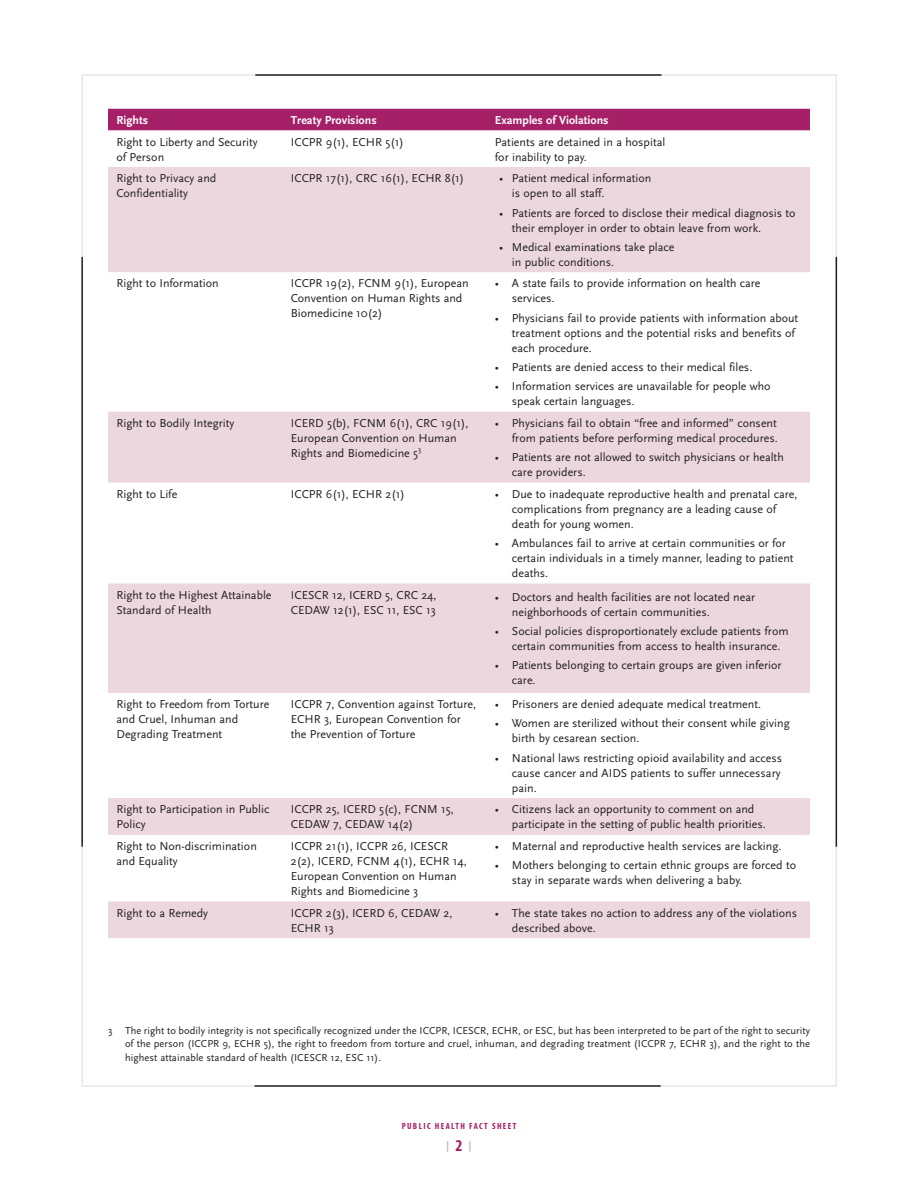
<style>
.page{position:relative;width:918px;height:1188px;background:#fff}
.page>*{position:absolute;margin:0;border:0;box-sizing:border-box;transform-origin:0 0}
.t1{font:12px/15px "Scala Sans";color:#231f20}
.t2{font:700 12px "Scala Sans";color:#fff}
.t3{font:10.5px/13.5px "Scala Sans";letter-spacing:.005em;color:#231f20;text-align:justify}
.t4{font:900 10.5px "Myriad Pro";color:#bcbdc0}
.t5{font:700 condensed 9px "Myriad Pro";letter-spacing:.15em;color:#a62067}
.s1{font-weight:700;font-stretch:condensed;font-size:16.5px;color:#a62067}
</style>
<div class="page">
<hr style="left:255px;top:74px;width:407px;height:2px;background:#231f20">
<hr style="left:255px;top:1085px;width:406px;height:2px;background:#231f20">
<hr style="left:836px;top:257px;width:1px;height:590px;background:#231f20">
<hr style="left:81px;top:257px;width:2px;height:590px;background:#231f20">
<div style="left:108px;top:109px;width:702px;height:21px;background:#a62067"></div>
<svg style="left:108px;top:167px;width:702px;height:771px"></svg>
<p class="t2" style="left:117px;top:115px;width:33px">Rights</p>
<p class="t2" style="left:291px;top:115px;width:87px">Treaty Provisions</p>
<p class="t2" style="left:495px;top:115px;width:115px">Examples of Violations</p>
<p class="t1" style="left:117px;top:135px;width:143px">Right to Liberty and Security of Person</p>
<p class="t1" style="left:291px;top:135px;width:114px">ICCPR 9(1), ECHR 5(1)</p>
<p class="t1" style="left:495px;top:135px;width:172px">Patients are detained in a hospital for inability to pay.</p>
<p class="t1" style="left:117px;top:172px;width:101px">Right to Privacy and<br>Confidentiality</p>
<p class="t1" style="left:291px;top:172px;width:175px">ICCPR 17(1), CRC 16(1), ECHR 8(1)</p>
<p class="t1" style="left:512px;top:172px;width:141px;text-indent:-13px">• Patient medical information is open to all staff.</p>
<p class="t1" style="left:512px;top:206px;width:285px;text-indent:-13px">• Patients are forced to disclose their medical diagnosis to their employer in order to obtain leave from work.</p>
<p class="t1" style="left:512px;top:240px;width:164px;text-indent:-13px">• Medical examinations take place in public conditions.</p>
<p class="t1" style="left:117px;top:277px;width:104px">Right to Information</p>
<p class="t1" style="left:291px;top:277px;width:179px">ICCPR 19(2), FCNM 9(1), European<br>Convention on Human Rights and<br>Biomedicine 10(2)</p>
<p class="t1" style="left:512px;top:277px;width:250px;text-indent:-17px">• A state fails to provide information on health care services.</p>
<p class="t1" style="left:512px;top:311px;width:288px;text-indent:-17px">• Physicians fail to provide patients with information about treatment options and the potential risks and benefits of each procedure.</p>
<p class="t1" style="left:495px;top:361px;width:259px">• Patients are denied access to their medical files.</p>
<p class="t1" style="left:512px;top:380px;width:260px;text-indent:-17px">• Information services are unavailable for people who speak certain languages.</p>
<p class="t1" style="left:117px;top:417px;width:119px">Right to Bodily Integrity</p>
<p class="t1" style="left:291px;top:417px;width:179px">ICERD 5(b), FCNM 6(1), CRC 19(1),<br>European Convention on Human<br>Rights and Biomedicine 5<sup>3</sup></p>
<p class="t1" style="left:495px;top:417px;width:284px;text-align:right">• Physicians fail to obtain “free and informed” consent from patients before performing medical procedures.</p>
<p class="t1" style="left:512px;top:451px;width:273px;text-indent:-17px">• Patients are not allowed to switch physicians or health care providers.</p>
<p class="t1" style="left:117px;top:487px;width:62px">Right to Life</p>
<p class="t1" style="left:291px;top:487px;width:115px">ICCPR 6(1), ECHR 2(1)</p>
<p class="t1" style="left:512px;top:487px;width:287px;text-indent:-17px">• Due to inadequate reproductive health and prenatal care, complications from pregnancy are a leading cause of death for young women.</p>
<p class="t1" style="left:512px;top:537px;width:283px;text-indent:-17px">• Ambulances fail to arrive at certain communities or for certain individuals in a timely manner, leading to patient deaths.</p>
<p class="t1" style="left:117px;top:588px;width:156px">Right to the Highest Attainable<br>Standard of Health</p>
<p class="t1" style="left:291px;top:588px;width:147px">ICESCR 12, ICERD 5, CRC 24,<br>CEDAW 12(1), ESC 11, ESC 13</p>
<p class="t1" style="left:512px;top:591px;width:245px;text-indent:-17px">• Doctors and health facilities are not located near neighborhoods of certain communities.</p>
<p class="t1" style="left:512px;top:625px;width:278px;text-indent:-17px">• Social policies disproportionately exclude patients from certain communities from access to health insurance.</p>
<p class="t1" style="left:512px;top:659px;width:271px;text-indent:-17px">• Patients belonging to certain groups are given inferior care.</p>
<p class="t1" style="left:117px;top:698px;width:154px">Right to Freedom from Torture and Cruel, Inhuman and<br>Degrading Treatment</p>
<p class="t1" style="left:291px;top:698px;width:187px">ICCPR 7, Convention against Torture,<br>ECHR 3, European Convention for the Prevention of Torture</p>
<p class="t1" style="left:495px;top:698px;width:268px">• Prisoners are denied adequate medical treatment.</p>
<p class="t1" style="left:512px;top:717px;width:279px;text-indent:-17px">• Women are sterilized without their consent while giving birth by cesarean section.</p>
<p class="t1" style="left:512px;top:751px;width:272px;text-indent:-17px">• National laws restricting opioid availability and access cause cancer and AIDS patients to suffer unnecessary pain.</p>
<p class="t1" style="left:117px;top:803px;width:154px">Right to Participation in Public<br>Policy</p>
<p class="t1" style="left:291px;top:803px;width:164px">ICCPR 25, ICERD 5(c), FCNM 15,<br>CEDAW 7, CEDAW 14(2)</p>
<p class="t1" style="left:512px;top:803px;width:255px;text-indent:-17px">• Citizens lack an opportunity to comment on and participate in the setting of public health priorities.</p>
<p class="t1" style="left:117px;top:840px;width:142px">Right to Non-discrimination and Equality</p>
<p class="t1" style="left:291px;top:840px;width:177px">ICCPR 21(1), ICCPR 26, ICESCR<br>2(2), ICERD, FCNM 4(1), ECHR 14,<br>European Convention on Human<br>Rights and Biomedicine 3</p>
<p class="t1" style="left:495px;top:840px;width:288px">• Maternal and reproductive health services are lacking.</p>
<p class="t1" style="left:512px;top:859px;width:286px;text-indent:-17px">• Mothers belonging to certain ethnic groups are forced to stay in separate wards when delivering a baby.</p>
<p class="t1" style="left:117px;top:906px;width:93px">Right to a Remedy</p>
<p class="t1" style="left:291px;top:906px;width:163px">ICCPR 2(3), ICERD 6, CEDAW 2,<br>ECHR 13</p>
<p class="t1" style="left:512px;top:906px;width:287px;text-indent:-17px">• The state takes no action to address any of the violations described above.</p>
<p class="t3" style="left:125px;top:1024px;width:686px;text-indent:-17px">3 The right to bodily integrity is not specifically recognized under the ICCPR, ICESCR, ECHR, or ESC, but has been interpreted to be part of the right to security of the person (ICCPR 9, ECHR 5), the right to freedom from torture and cruel, inhuman, and degrading treatment (ICCPR 7, ECHR 3), and the right to the highest attainable standard of health (ICESCR 12, ESC 11).</p>
<p class="t5" style="left:402px;top:1123px;width:116px">PUBLIC HEALTH FACT SHEET</p>
<p class="t4" style="left:446px;top:1142px;width:27px">|<span class="s1">2</span>|</p>
</div>
